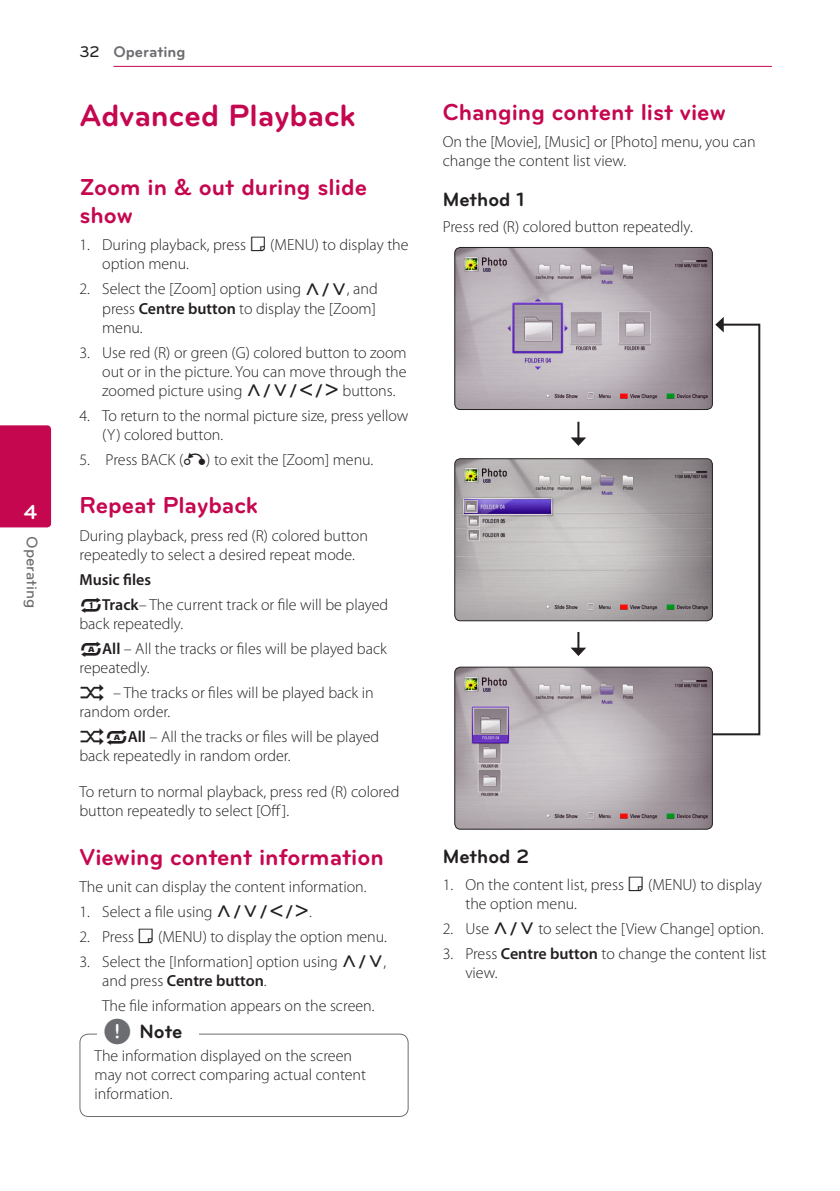
<style>
.page{position:relative;width:840px;height:1191px;background:#fff}
.page>*{position:absolute;margin:0;border:0;box-sizing:border-box;transform-origin:0 0}
.Title_1{font:700 32px "Bryant LG";color:#c50750}
.Title_2{font:700 24px/28px "Bryant LG";color:#c50750}
.t1{font:700 21px "Bryant LG";color:#fff}
.Title_3{font:700 20px "Bryant LG";color:#231f20}
.Content_text_Num{font:300 16px/19.2px "Myriad Pro";color:#231f20}
.Content_text_Light{font:300 16px/19.2px "Myriad Pro";color:#231f20}
.Contents_Text_Sub_Nu{font:300 16px "Myriad Pro";color:#231f20}
.t2{font:700 16px "Bryant LG";color:#6c6d70}
.Content_text_SemiBol{font:600 16px "Myriad Pro";color:#231f20}
.t3{font:500 16px "Bryant LG";color:#6c6d70}
.s1{font-weight:500;color:#231f20}
.s2{font-family:"UPSYS Common";font-weight:400}
.s3{font-weight:600}
.s4{font-family:"UPSYS Common";font-weight:400;font-size:30px;color:#6c6d70}
</style>
<div class="page">
<hr style="left:113px;top:66px;width:658px;height:1px;background:#c50750">
<div style="left:0;top:425px;width:51px;height:102px;background:#c50750"></div>
<div style="left:79px;top:1033px;width:329px;height:84px;border:1px solid #6c6d70;border-radius:9px"></div>
<div style="left:97px;top:1027px;width:102px;height:20px;background:#fff"></div>
<img style="left:455px;top:247px;width:257px;height:162px">
<div style="left:454px;top:247px;width:258px;height:163px;border:1px solid #231f20;border-radius:6px"></div>
<img style="left:455px;top:460px;width:255px;height:161px">
<div style="left:454px;top:458px;width:258px;height:163px;border:1px solid #231f20;border-radius:6px"></div>
<img style="left:455px;top:668px;width:257px;height:161px">
<div style="left:454px;top:666px;width:258px;height:163px;border:1px solid #231f20;border-radius:6px"></div>
<svg style="left:570px;top:422px;width:16px;height:24px"></svg>
<svg style="left:570px;top:632px;width:16px;height:24px"></svg>
<svg style="left:710px;top:317px;width:50px;height:419px"></svg>
<h3 class="t1" style="left:24px;top:499px;width:15px">4</h3>
<p class="t3" style="left:42px;top:536px;width:73px;rotate:90deg">Operating</p>
<p class="t2" style="left:79px;top:42px;width:108px"><span class="s1">32</span> Operating</p>
<p class="Title_1" style="left:79px;top:96px;width:277px">Advanced Playback</p>
<p class="Title_2" style="left:79px;top:173px;width:289px">Zoom in &amp; out during slide show</p>
<p class="Content_text_Num" style="left:102px;top:235px;width:308px;text-indent:-23px">1. During playback, press <span class="s2">M</span> (MENU) to display the option menu.</p>
<p class="Content_text_Num" style="left:102px;top:279px;width:277px;text-align:justify;text-indent:-23px">2. Select the [Zoom] option using <span class="s2">W/S</span>, and press <span class="s3">Centre button</span> to display the [Zoom] menu.</p>
<p class="Content_text_Num" style="left:102px;top:342px;width:306px;text-align:justify;text-indent:-23px">3. Use red (R) or green (G) colored button to zoom out or in the picture. You can move through the zoomed picture using <span class="s2">W/S/A/D</span> buttons.</p>
<p class="Content_text_Num" style="left:102px;top:406px;width:307px;text-indent:-23px">4. To return to the normal picture size, press yellow (Y) colored button.</p>
<p class="Content_text_Num" style="left:79px;top:450px;width:295px">5. Press BACK (<span class="s2">X</span>) to exit the [Zoom] menu.</p>
<p class="Title_2" style="left:79px;top:491px;width:180px">Repeat Playback</p>
<p class="Content_text_Light" style="left:79px;top:525px;width:290px">During playback, press red (R) colored button repeatedly to select a desired repeat mode.</p>
<p class="Content_text_SemiBol" style="left:79px;top:569px;width:73px">Music files</p>
<p class="Content_text_Light" style="left:79px;top:594px;width:310px"><span class="s2">;</span><span class="s3">Track</span>– The current track or file will be played back repeatedly.</p>
<p class="Content_text_Light" style="left:79px;top:638px;width:309px"><span class="s2">:</span><span class="s3">All</span> – All the tracks or files will be played back repeatedly.</p>
<p class="Content_text_Light" style="left:79px;top:682px;width:296px"><span class="s2">L</span> – The tracks or files will be played back in random order.</p>
<p class="Content_text_Light" style="left:79px;top:726px;width:301px"><span class="s2">L:</span><span class="s3">All</span> – All the tracks or files will be played back repeatedly in random order.</p>
<p class="Content_text_Light" style="left:79px;top:782px;width:321px">To return to normal playback, press red (R) colored button repeatedly to select [Off].</p>
<p class="Title_2" style="left:79px;top:843px;width:306px">Viewing content information</p>
<p class="Content_text_Light" style="left:79px;top:877px;width:288px">The unit can display the content information.</p>
<p class="Content_text_Num" style="left:79px;top:901px;width:234px">1. Select a file using <span class="s2">W/S/A/D</span>.</p>
<p class="Content_text_Num" style="left:79px;top:926px;width:309px">2. Press <span class="s2">M</span> (MENU) to display the option menu.</p>
<p class="Content_text_Num" style="left:102px;top:951px;width:285px;text-indent:-23px">3. Select the [Information] option using <span class="s2">W/S</span>, and press <span class="s3">Centre button</span>.</p>
<p class="Contents_Text_Sub_Nu" style="left:102px;top:995px;width:274px">The file information appears on the screen.</p>
<p class="Content_text_Num" style="left:95px;top:1045px;width:273px">The information displayed on the screen may not correct comparing actual content information.</p>
<p class="Title_3" style="left:103px;top:1018px;width:81px"><span class="s4">,</span> Note</p>
<p class="Title_2" style="left:442px;top:98px;width:284px">Changing content list view</p>
<p class="Content_text_Light" style="left:442px;top:132px;width:314px">On the [Movie], [Music] or [Photo] menu, you can change the content list view.</p>
<p class="Title_3" style="left:442px;top:187px;width:83px">Method 1</p>
<p class="Content_text_Light" style="left:442px;top:217px;width:251px">Press red (R) colored button repeatedly.</p>
<p class="Title_3" style="left:442px;top:844px;width:88px">Method 2</p>
<p class="Content_text_Num" style="left:465px;top:874px;width:297px;text-indent:-23px">1. On the content list, press <span class="s2">M</span> (MENU) to display the option menu.</p>
<p class="Content_text_Num" style="left:442px;top:918px;width:322px">2. Use <span class="s2">W/S</span> to select the [View Change] option.</p>
<p class="Content_text_Num" style="left:465px;top:943px;width:302px;text-indent:-23px">3. Press <span class="s3">Centre button</span> to change the content list view.</p>
</div>
